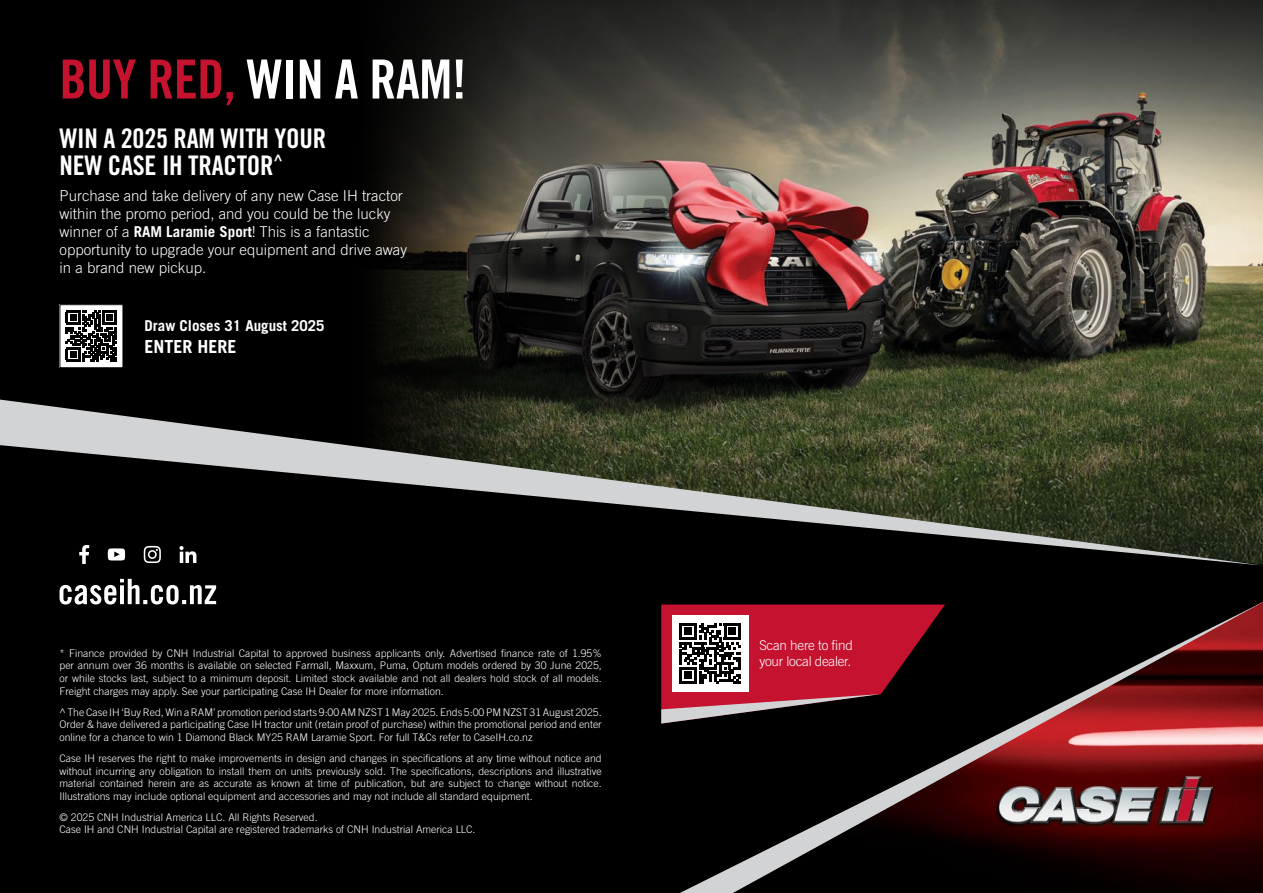
<style>
.page{position:relative;width:1263px;height:893px;background:#fff}
.page>*{position:absolute;margin:0;border:0;box-sizing:border-box;transform-origin:0 0}
.t1{font:54px "Trade Gothic LT Std Bd Cn 20";letter-spacing:-.01em;color:#fff}
.t2{font:27px/27px "Trade Gothic LT Std Bd Cn 20";letter-spacing:-.01em;color:#fff}
.t3{font:700 18px "Trade Gothic LT Std";color:#fff}
.t4{font:300 15px/18px "Trade Gothic LT Std";color:#fff}
.t5{font:700 15px "Trade Gothic LT Std";color:#fff}
.t6{font:300 13.5px/16.2px "Trade Gothic LT Std";letter-spacing:-.02em;color:#fff}
.t7{font:300 10.5px/12.6px "Trade Gothic LT Std";color:#fff;text-align:justify}
.s1{color:#c4122f}
.s2{font-weight:700}
</style>
<div class="page">
<div style="left:0;top:408px;width:1263px;height:485px;background:#000"></div>
<img style="left:661px;top:0;width:602px;height:400px">
<svg style="left:680px;top:866px;width:53px;height:27px"></svg>
<img style="left:733px;top:602px;width:530px;height:291px">
<svg style="left:661px;top:604px;width:284px;height:120px"></svg>
<div style="left:685px;top:672px;width:7px;height:7px;background:#000"></div>
<svg style="left:0;top:0;width:661px;height:400px;background:#12120f"></svg>
<svg style="left:0;top:400px;width:1263px;height:166px"></svg>
<div style="left:60px;top:304px;width:63px;height:64px;background:#fff"></div>
<svg style="left:66px;top:311px;width:51px;height:51px"></svg>
<div style="left:70px;top:351px;width:6px;height:7px;background:#000"></div>
<div style="left:60px;top:304px;width:63px;height:64px;border:1px solid #000"></div>
<svg style="left:79px;top:545px;width:10px;height:19px"></svg>
<svg style="left:144px;top:546px;width:17px;height:17px"></svg>
<svg style="left:107px;top:548px;width:18px;height:13px"></svg>
<svg style="left:179px;top:546px;width:17px;height:17px"></svg>
<svg style="left:60px;top:579px;width:156px;height:25px"></svg>
<h1 class="t1" style="left:60px;top:46px;width:409px"><span class="s1">BUY RED,</span> WIN A RAM!</h1>
<h2 class="t2" style="left:60px;top:124px;width:268px">WIN A 2025 RAM WITH YOUR<br>NEW CASE IH TRACTOR<sup>^</sup></h2>
<h3 class="t4" style="left:60px;top:187px;width:349px">Purchase and take delivery of any new Case IH tractor within the promo period, and you could be the lucky winner of a <span class="s2">RAM Laramie Sport</span>! This is a fantastic opportunity to upgrade your equipment and drive away in a brand new pickup.</h3>
<h3 class="t5" style="left:145px;top:316px;width:182px">Draw Closes 31 August 2025</h3>
<h3 class="t3" style="left:145px;top:335px;width:94px">ENTER HERE</h3>
<p class="t7" style="left:60px;top:647px;width:544px">* Finance provided by CNH Industrial Capital to approved business applicants only. Advertised finance rate of 1.95% per annum over 36 months is available on selected Farmall, Maxxum, Puma, Optum models ordered by 30 June 2025, or while stocks last, subject to a minimum deposit. Limited stock available and not all dealers hold stock of all models.<br>Freight charges may apply. See your participating Case IH Dealer for more information.</p>
<p class="t7" style="left:60px;top:705px;width:544px">^ The Case IH ‘Buy Red, Win a RAM’ promotion period starts 9:00 AM NZST 1 May 2025. Ends 5:00 PM NZST 31 August 2025.<br>Order &amp; have delivered a participating Case IH tractor unit (retain proof of purchase) within the promotional period and enter online for a chance to win 1 Diamond Black MY25 RAM Laramie Sport. For full T&amp;Cs refer to CaseIH.co.nz</p>
<p class="t7" style="left:60px;top:752px;width:544px">Case IH reserves the right to make improvements in design and changes in specifications at any time without notice and without incurring any obligation to install them on units previously sold. The specifications, descriptions and illustrative material contained herein are as accurate as known at time of publication, but are subject to change without notice.<br>Illustrations may include optional equipment and accessories and may not include all standard equipment.</p>
<p class="t7" style="left:60px;top:811px;width:417px">© 2025 CNH Industrial America LLC. All Rights Reserved.<br>Case IH and CNH Industrial Capital are registered trademarks of CNH Industrial America LLC.</p>
<p class="t6" style="left:759px;top:637px;width:95px">Scan here to find your local dealer.</p>
</div>
